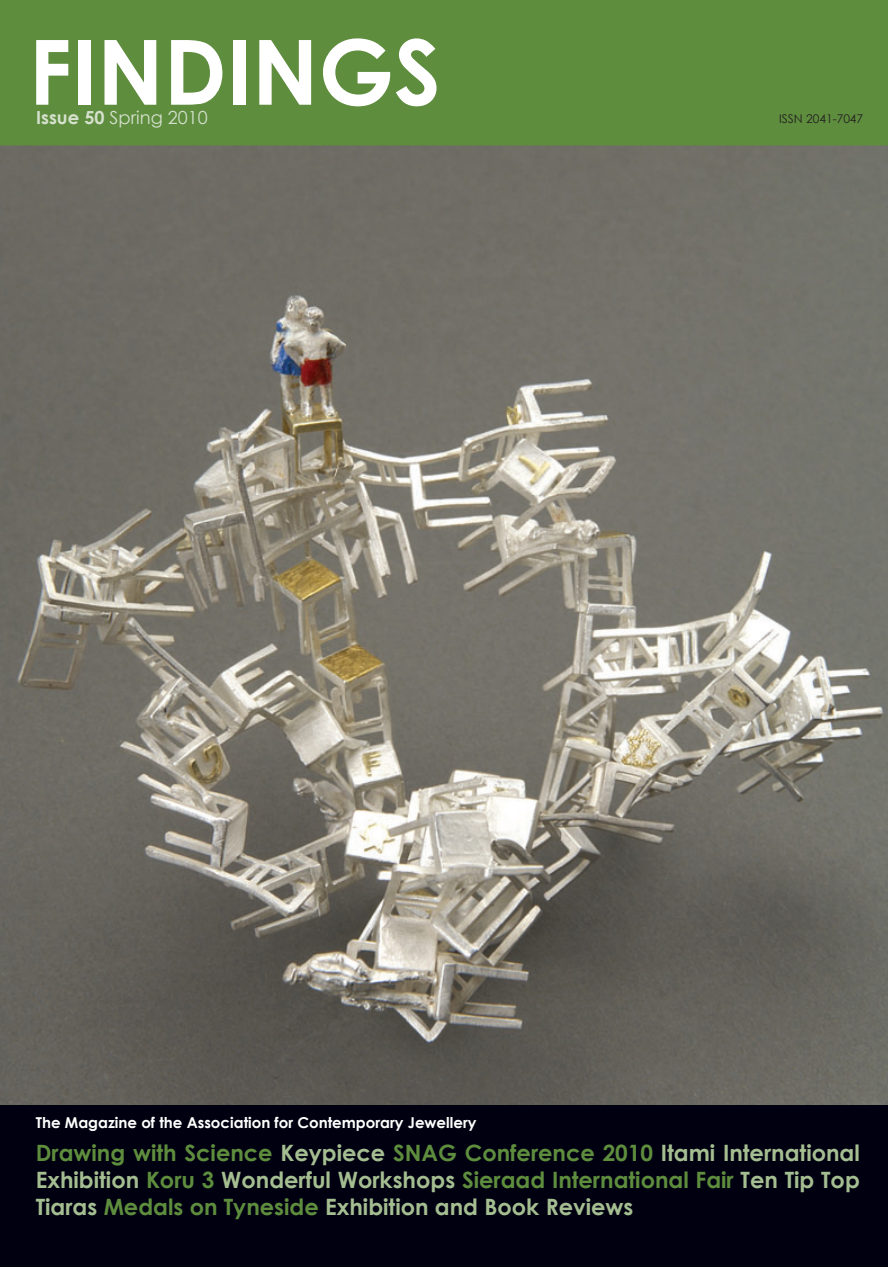
<style>
.page{position:relative;width:888px;height:1267px;background:#fff}
.page>*{position:absolute;margin:0;border:0;box-sizing:border-box;transform-origin:0 0}
.t1{font:700 90px "Century Gothic";color:#fff}
.t2{font:700 22.5px/27px "Century Gothic";color:#a5be91;text-align:justify}
.t3{font:700 18px "Century Gothic";color:#d5e1cd}
.t4{font:700 15px "Century Gothic";color:#fff}
.t5{font:12px "Century Gothic";color:#231f20}
.s1{font-weight:400}
.s2{color:#5e8d3e}
</style>
<div class="page">
<div style="left:0;top:1090px;width:888px;height:176px;background:#000010"></div>
<img style="left:0;top:145px;width:888px;height:959px">
<div style="left:0;top:0;width:888px;height:145px;background:#5e8d3e"></div>
<h1 class="t1" style="left:29px;top:15px;width:414px">Findings</h1>
<p class="t3" style="left:36px;top:106px;width:173px">issue 50 <span class="s1">Spring</span> <span class="s1">2010</span></p>
<p class="t5" style="left:779px;top:111px;width:86px">ISSN 2041-7047</p>
<p class="t4" style="left:36px;top:1113px;width:442px">The Magazine of the Association for Contemporary Jewellery</p>
<p class="t2" style="left:36px;top:1139px;width:826px"><span class="s2">drawing with science</span> Keypiece <span class="s2">snAg Conference 2010</span> itami international Exhibition <span class="s2">Koru 3</span> Wonderful Workshops <span class="s2">sieraad international Fair</span> Ten Tip Top Tiaras <span class="s2">Medals on Tyneside</span> Exhibition and Book Reviews</p>
</div>
